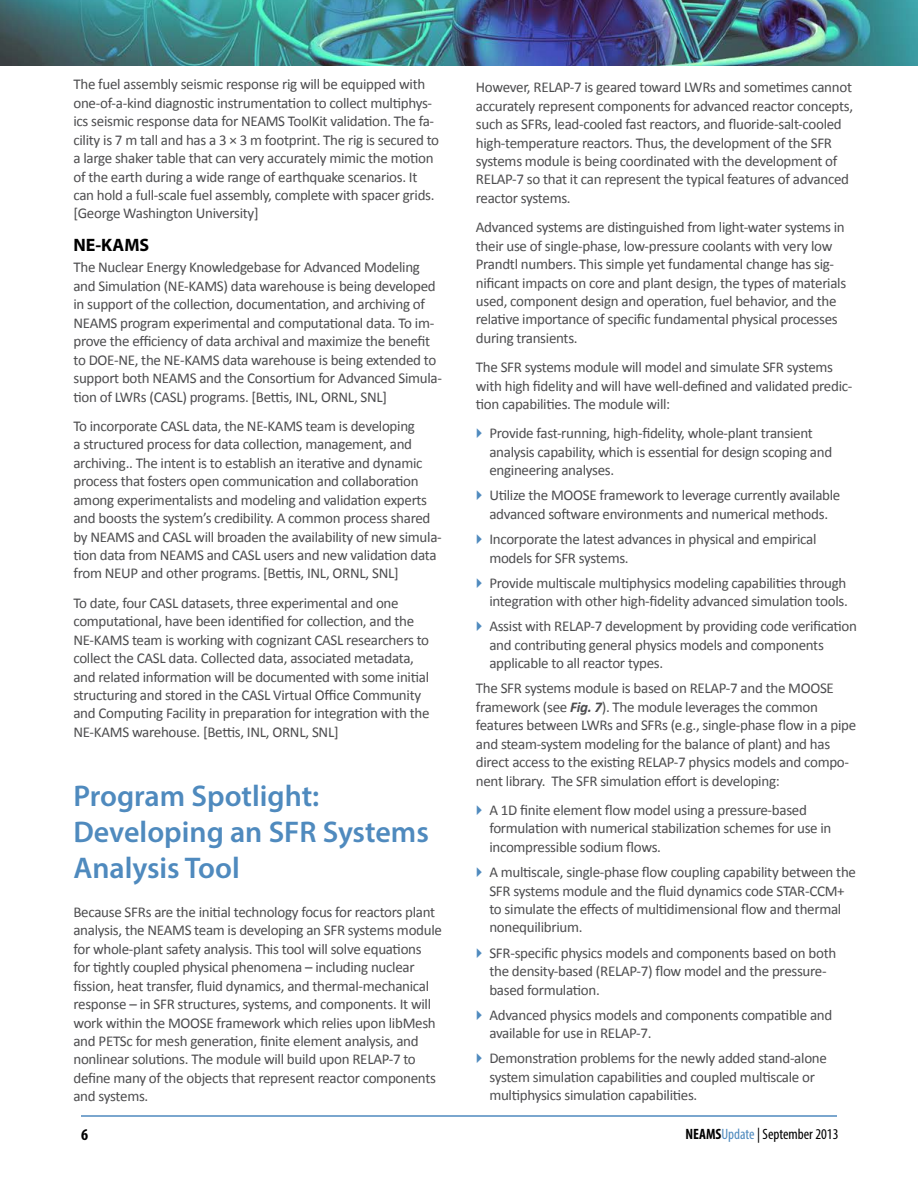
<style>
.page{position:relative;width:918px;height:1188px;background:#fff}
.page>*{position:absolute;margin:0;border:0;box-sizing:border-box;transform-origin:0 0}
.t1{font:600 30px/36px "Myriad Pro";color:#4f8abe}
.t2{font:700 18px "Myriad Pro";color:#000}
.t3{font:700 condensed 16.5px "Myriad Pro";color:#000}
.t4{font:15px/18.5px "Calibri";letter-spacing:-.02em;color:#4d4d4f}
.t5{font:condensed 15px "Myriad Pro";color:#000}
.s1{font-weight:700;font-style:italic}
.s2{font-weight:700}
.s3{color:#4f8abe}
</style>
<div class="page">
<hr style="left:81px;top:1115px;width:756px;height:2px;background:#4f8abe">
<img style="left:0;top:0;width:918px;height:66px">
<p class="t4" style="left:73px;top:75px;width:367px">The fuel assembly seismic response rig will be equipped with one-of-a-kind diagnostic instrumentation to collect multiphys&shy;ics seismic response data for NEAMS ToolKit validation. The fa&shy;cility is 7 m tall and has a 3 × 3 m footprint. The rig is secured to a large shaker table that can very accurately mimic the motion of the earth during a wide range of earthquake scenarios. It can hold a full-scale fuel assembly, complete with spacer grids. [George Washington University]</p>
<p class="t2" style="left:73px;top:233px;width:77px">NE-KAMS</p>
<p class="t4" style="left:73px;top:258px;width:370px">The Nuclear Energy Knowledgebase for Advanced Modeling and Simulation (NE-KAMS) data warehouse is being developed in support of the collection, documentation, and archiving of NEAMS program experimental and computational data. To im&shy;prove the efficiency of data archival and maximize the benefit to DOE-NE, the NE-KAMS data warehouse is being extended to support both NEAMS and the Consortium for Advanced Simula&shy;tion of LWRs (CASL) programs. [Bettis, INL, ORNL, SNL]</p>
<p class="t4" style="left:73px;top:417px;width:370px">To incorporate CASL data, the NE-KAMS team is developing<br>a structured process for data collection, management, and archiving.. The intent is to establish an iterative and dynamic process that fosters open communication and collaboration among experimentalists and modeling and validation experts and boosts the system’s credibility. A common process shared by NEAMS and CASL will broaden the availability of new simula&shy;tion data from NEAMS and CASL users and new validation data from NEUP and other programs. [Bettis, INL, ORNL, SNL]</p>
<p class="t4" style="left:73px;top:594px;width:358px">To date, four CASL datasets, three experimental and one computational, have been identified for collection, and the NE-KAMS team is working with cognizant CASL researchers to collect the CASL data. Collected data, associated metadata, and related information will be documented with some initial structuring and stored in the CASL Virtual Office Community and Computing Facility in preparation for integration with the NE-KAMS warehouse. [Bettis, INL, ORNL, SNL]</p>
<h1 class="t1" style="left:73px;top:777px;width:357px">Program Spotlight:<br>Developing an SFR Systems<br>Analysis Tool</h1>
<p class="t4" style="left:73px;top:903px;width:370px">Because SFRs are the initial technology focus for reactors plant analysis, the NEAMS team is developing an SFR systems module for whole-plant safety analysis. This tool will solve equations for tightly coupled physical phenomena – including nuclear fission, heat transfer, fluid dynamics, and thermal-mechanical response – in SFR structures, systems, and components. It will work within the MOOSE framework which relies upon libMesh and PETSc for mesh generation, finite element analysis, and nonlinear solutions. The module will build upon RELAP-7 to define many of the objects that represent reactor components and systems.</p>
<p class="t4" style="left:476px;top:78px;width:379px">However, RELAP-7 is geared toward LWRs and sometimes cannot accurately represent components for advanced reactor concepts, such as SFRs, lead-cooled fast reactors, and fluoride-salt-cooled high-temperature reactors. Thus, the development of the SFR systems module is being coordinated with the development of RELAP-7 so that it can represent the typical features of advanced reactor systems.</p>
<p class="t4" style="left:476px;top:218px;width:372px">Advanced systems are distinguished from light-water systems in their use of single-phase, low-pressure coolants with very low Prandtl numbers. This simple yet fundamental change has sig&shy;nificant impacts on core and plant design, the types of materials used, component design and operation, fuel behavior, and the relative importance of specific fundamental physical processes during transients.</p>
<p class="t4" style="left:476px;top:358px;width:378px">The SFR systems module will model and simulate SFR systems with high fidelity and will have well-defined and validated predic&shy;tion capabilities. The module will:</p>
<p class="t4" style="left:489px;top:424px;width:344px">Provide fast-running, high-fidelity, whole-plant transient analysis capability, which is essential for design scoping and engineering analyses.</p>
<p class="t4" style="left:489px;top:486px;width:353px">Utilize the MOOSE framework to leverage currently available advanced software environments and numerical methods.</p>
<p class="t4" style="left:489px;top:530px;width:329px">Incorporate the latest advances in physical and empirical models for SFR systems.</p>
<p class="t4" style="left:489px;top:574px;width:360px">Provide multiscale multiphysics modeling capabilities through integration with other high-fidelity advanced simulation tools.</p>
<p class="t4" style="left:489px;top:617px;width:369px">Assist with RELAP-7 development by providing code verification and contributing general physics models and components applicable to all reactor types.</p>
<p class="t4" style="left:476px;top:679px;width:382px">The SFR systems module is based on RELAP-7 and the MOOSE framework (see <span class="s1">Fig. 7</span>). The module leverages the common features between LWRs and SFRs (e.g., single-phase flow in a pipe and steam-system modeling for the balance of plant) and has direct access to the existing RELAP-7 physics models and compo&shy;nent library. The SFR simulation effort is developing:</p>
<p class="t4" style="left:489px;top:801px;width:344px">A 1D finite element flow model using a pressure-based formulation with numerical stabilization schemes for use in incompressible sodium flows.</p>
<p class="t4" style="left:489px;top:863px;width:368px">A multiscale, single-phase flow coupling capability between the SFR systems module and the fluid dynamics code STAR-CCM+ to simulate the effects of multidimensional flow and thermal nonequilibrium.</p>
<p class="t4" style="left:489px;top:943px;width:349px">SFR-specific physics models and components based on both the density-based (RELAP-7) flow model and the pressure&shy;based formulation.</p>
<p class="t4" style="left:489px;top:1006px;width:344px">Advanced physics models and components compatible and available for use in RELAP-7.</p>
<p class="t4" style="left:489px;top:1049px;width:339px">Demonstration problems for the newly added stand-alone system simulation capabilities and coupled multiscale or multiphysics simulation capabilities.</p>
<p class="t3" style="left:81px;top:1124px;width:9px">6</p>
<p class="t5" style="left:685px;top:1125px;width:155px"><span class="s2">NEAMS</span><span class="s3">Update</span> | September 2013</p>
</div>
